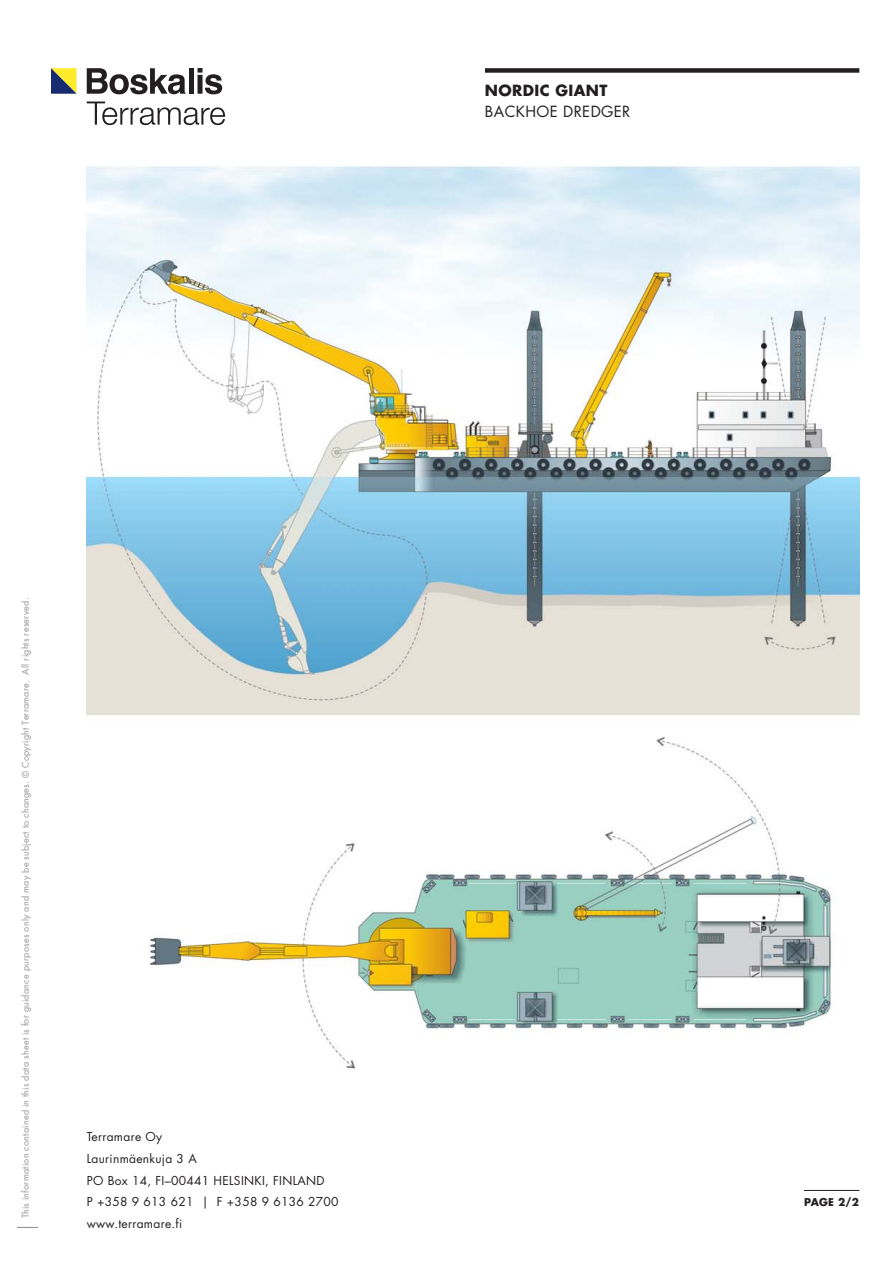
<style>
.page{position:relative;width:893px;height:1263px;background:#fff}
.page>*{position:absolute;margin:0;border:0;box-sizing:border-box;transform-origin:0 0}
.t1{font:15px "Futura Std";letter-spacing:.025em;color:#231f20}
.t2{font:700 15px "Futura Std";letter-spacing:.025em;color:#231f20}
.t3{font:12px/21.8px "Futura Std";letter-spacing:.025em;color:#231f20}
.t4{font:700 10.5px "Futura Std";color:#231f20}
.t5{font:9px "Futura Std";letter-spacing:.03em;color:#939598}
</style>
<div class="page">
<img style="left:87px;top:166px;width:772px;height:903px">
<svg style="left:51px;top:68px;width:26px;height:26px"></svg>
<svg style="left:87px;top:68px;width:99px;height:26px"></svg>
<div style="left:188px;top:68px;width:5px;height:26px;background:#231f20"></div>
<svg style="left:197px;top:68px;width:25px;height:26px"></svg>
<svg style="left:87px;top:102px;width:138px;height:23px"></svg>
<div style="left:485px;top:68px;width:374px;height:5px;background:#231f20"></div>
<svg style="left:17px;top:1227px;width:21px;height:1px"></svg>
<hr style="left:804px;top:1190px;width:55px;height:1px;background:#231f20">
<h1 class="t2" style="left:485px;top:83px;width:124px">NORDIC GIANT</h1>
<h1 class="t1" style="left:485px;top:104px;width:147px">BACKHOE DREDGER</h1>
<p class="t5" style="left:21px;top:1218px;width:622px;rotate:-90deg">This information contained in this data sheet is for guidance purposes only and may be subject to changes. © Copyright Terramare. All rights reserved.</p>
<h2 class="t3" style="left:87px;top:1127px;width:253px">Terramare Oy<br>Laurinmäenkuja 3 A<br>PO Box 14, FI–00441 HELSINKI, FINLAND<br>P +358 9 613 621 | F +358 9 6136 2700 www.terramare.fi</h2>
<p class="t4" style="left:804px;top:1198px;width:56px">PAGE 2/2</p>
</div>
